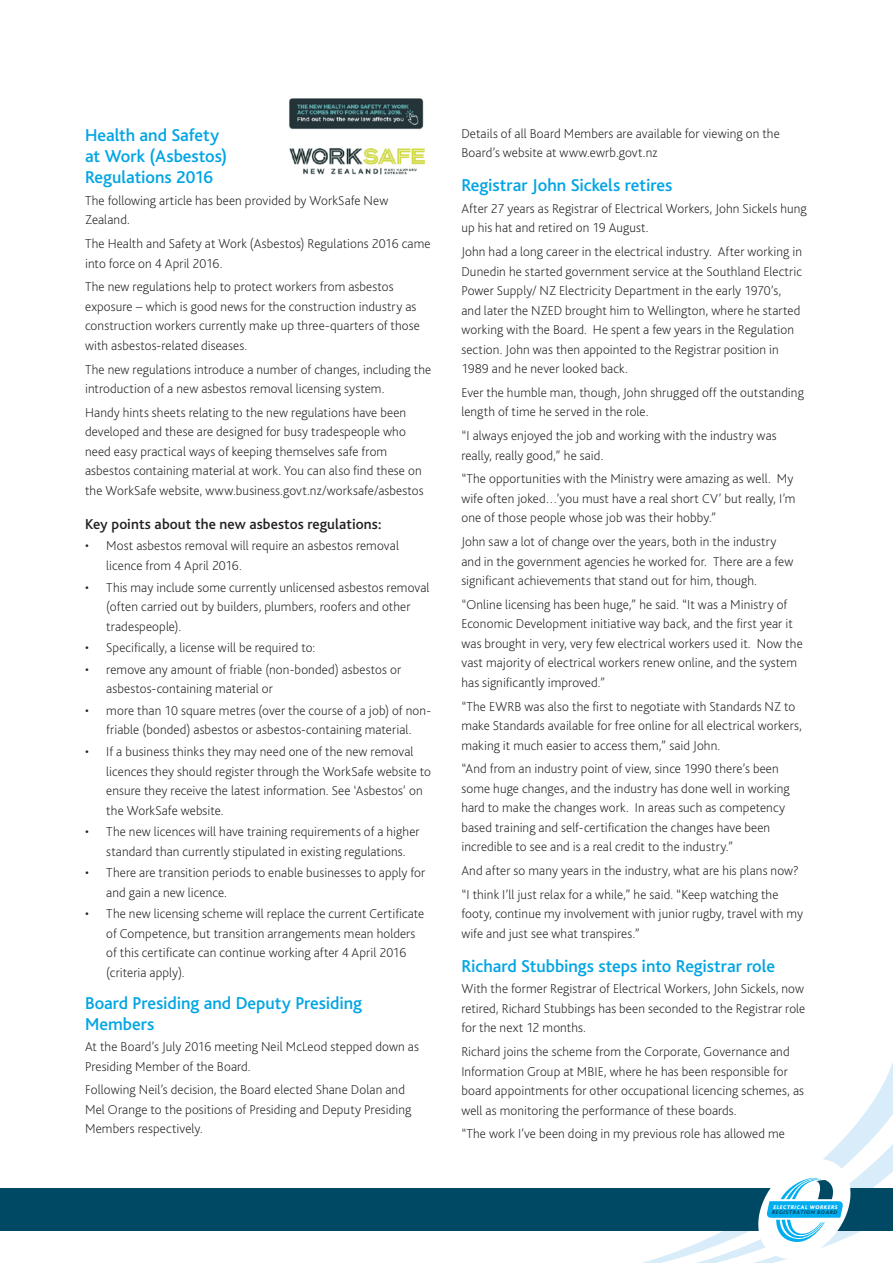
<style>
.page{position:relative;width:893px;height:1263px;background:#fff}
.page>*{position:absolute;margin:0;border:0;box-sizing:border-box;transform-origin:0 0}
.Sub_Head{font:500 18px/21px "Bliss";letter-spacing:-.005em;color:#00a5e3}
.Sub_Head-2{font:500 15px "Bliss";letter-spacing:.005em;color:#231f20}
.Body{font:200 13.5px/19.5px "Bliss";letter-spacing:.01em;color:#231f20}
.Bullets{font:200 13.5px/19.5px "Bliss";letter-spacing:.005em;color:#231f20}
.t1{font:italic 800 5.55px "Bliss";letter-spacing:.09em;color:#fff}
.t2{font:italic 800 5.55px "Bliss";letter-spacing:.09em;color:#004964}
</style>
<div class="page">
<svg style="left:648px;top:1062px;width:245px;height:201px"></svg>
<div style="left:0;top:1188px;width:893px;height:43px;background:#004964"></div>
<svg style="left:753px;top:1152px;width:102px;height:111px"></svg>
<img style="left:289px;top:98px;width:136px;height:77px">
<p class="Sub_Head" style="left:85px;top:125px;width:144px">Health and Safety at Work (Asbestos)<br>Regulations 2016</p>
<p class="Body" style="left:85px;top:191px;width:305px">The following article has been provided by WorkSafe New<br>Zealand.</p>
<p class="Body" style="left:85px;top:234px;width:347px">The Health and Safety at Work (Asbestos) Regulations 2016 came into force on 4 April 2016.</p>
<p class="Body" style="left:85px;top:278px;width:336px">The new regulations help to protect workers from asbestos exposure – which is good news for the construction industry as construction workers currently make up three-quarters of those with asbestos-related diseases.</p>
<p class="Body" style="left:85px;top:360px;width:348px">The new regulations introduce a number of changes, including the introduction of a new asbestos removal licensing system.</p>
<p class="Body" style="left:85px;top:403px;width:340px">Handy hints sheets relating to the new regulations have been developed and these are designed for busy tradespeople who need easy practical ways of keeping themselves safe from asbestos containing material at work. You can also find these on the WorkSafe website, www.business.govt.nz/worksafe/asbestos</p>
<p class="Sub_Head-2" style="left:85px;top:516px;width:298px">Key points about the new asbestos regulations:</p>
<p class="Bullets" style="left:106px;top:536px;width:294px;text-indent:-21px">• Most asbestos removal will require an asbestos removal licence from 4 April 2016.</p>
<p class="Bullets" style="left:106px;top:578px;width:325px;text-indent:-21px">• This may include some currently unlicensed asbestos removal (often carried out by builders, plumbers, roofers and other tradespeople).</p>
<p class="Bullets" style="left:85px;top:638px;width:232px">• Specifically, a license will be required to:</p>
<p class="Bullets" style="left:106px;top:660px;width:296px;text-indent:-21px">• remove any amount of friable (non-bonded) asbestos or asbestos-containing material or</p>
<p class="Bullets" style="left:85px;top:701px;width:348px;text-align:center">• more than 10 square metres (over the course of a job) of non&shy;friable (bonded) asbestos or asbestos-containing material.</p>
<p class="Bullets" style="left:106px;top:742px;width:326px;text-indent:-21px">• If a business thinks they may need one of the new removal licences they should register through the WorkSafe website to ensure they receive the latest information. See ‘Asbestos’ on the WorkSafe website.</p>
<p class="Bullets" style="left:85px;top:822px;width:336px;text-align:center">• The new licences will have training requirements of a higher standard than currently stipulated in existing regulations.</p>
<p class="Bullets" style="left:106px;top:863px;width:320px;text-indent:-21px">• There are transition periods to enable businesses to apply for and gain a new licence.</p>
<p class="Bullets" style="left:106px;top:904px;width:320px;text-indent:-21px">• The new licensing scheme will replace the current Certificate of Competence, but transition arrangements mean holders of this certificate can continue working after 4 April 2016 (criteria apply).</p>
<p class="Sub_Head" style="left:85px;top:992px;width:279px">Board Presiding and Deputy Presiding<br>Members</p>
<p class="Body" style="left:85px;top:1037px;width:335px">At the Board’s July 2016 meeting Neil McLeod stepped down as<br>Presiding Member of the Board.</p>
<p class="Body" style="left:85px;top:1080px;width:328px">Following Neil’s decision, the Board elected Shane Dolan and<br>Mel Orange to the positions of Presiding and Deputy Presiding<br>Members respectively.</p>
<p class="Body" style="left:461px;top:124px;width:320px">Details of all Board Members are available for viewing on the<br>Board’s website at www.ewrb.govt.nz</p>
<p class="Sub_Head" style="left:461px;top:175px;width:212px">Registrar John Sickels retires</p>
<p class="Body" style="left:461px;top:199px;width:347px">After 27 years as Registrar of Electrical Workers, John Sickels hung up his hat and retired on 19 August.</p>
<p class="Body" style="left:461px;top:242px;width:342px">John had a long career in the electrical industry. After working in Dunedin he started government service at the Southland Electric Power Supply/ NZ Electricity Department in the early 1970’s, and later the NZED brought him to Wellington, where he started working with the Board. He spent a few years in the Regulation section. John was then appointed to the Registrar position in 1989 and he never looked back.</p>
<p class="Body" style="left:461px;top:383px;width:344px">Ever the humble man, though, John shrugged off the outstanding length of time he served in the role.</p>
<p class="Body" style="left:461px;top:426px;width:317px">“I always enjoyed the job and working with the industry was really, really good,” he said.</p>
<p class="Body" style="left:461px;top:469px;width:336px">“The opportunities with the Ministry were amazing as well. My wife often joked…’you must have a real short CV’ but really, I’m one of those people whose job was their hobby.”</p>
<p class="Body" style="left:461px;top:532px;width:333px">John saw a lot of change over the years, both in the industry and in the government agencies he worked for. There are a few significant achievements that stand out for him, though.</p>
<p class="Body" style="left:461px;top:595px;width:343px">“Online licensing has been huge,” he said. “It was a Ministry of Economic Development initiative way back, and the first year it was brought in very, very few electrical workers used it. Now the vast majority of electrical workers renew online, and the system has significantly improved.”</p>
<p class="Body" style="left:461px;top:697px;width:342px">“The EWRB was also the first to negotiate with Standards NZ to make Standards available for free online for all electrical workers, making it much easier to access them,” said John.</p>
<p class="Body" style="left:461px;top:759px;width:330px">“And from an industry point of view, since 1990 there’s been some huge changes, and the industry has done well in working hard to make the changes work. In areas such as competency based training and self-certification the changes have been incredible to see and is a real credit to the industry.”</p>
<p class="Body" style="left:461px;top:861px;width:339px">And after so many years in the industry, what are his plans now?</p>
<p class="Body" style="left:461px;top:885px;width:343px">“I think I’ll just relax for a while,” he said. “Keep watching the footy, continue my involvement with junior rugby, travel with my wife and just see what transpires.”</p>
<p class="Sub_Head" style="left:461px;top:956px;width:315px">Richard Stubbings steps into Registrar role</p>
<p class="Body" style="left:461px;top:979px;width:345px;text-align:justify">With the former Registrar of Electrical Workers, John Sickels, now retired, Richard Stubbings has been seconded to the Registrar role for the next 12 months.</p>
<p class="Body" style="left:461px;top:1042px;width:344px">Richard joins the scheme from the Corporate, Governance and Information Group at MBIE, where he has been responsible for board appointments for other occupational licencing schemes, as well as monitoring the performance of these boards.</p>
<p class="Body" style="left:461px;top:1124px;width:325px">“The work I’ve been doing in my previous role has allowed me</p>
<p class="t1" style="left:773px;top:1204px;width:66px">ELECTRICAL WORKERS</p>
<p class="t2" style="left:772px;top:1210px;width:67px">REGISTRATION BOARD</p>
</div>
